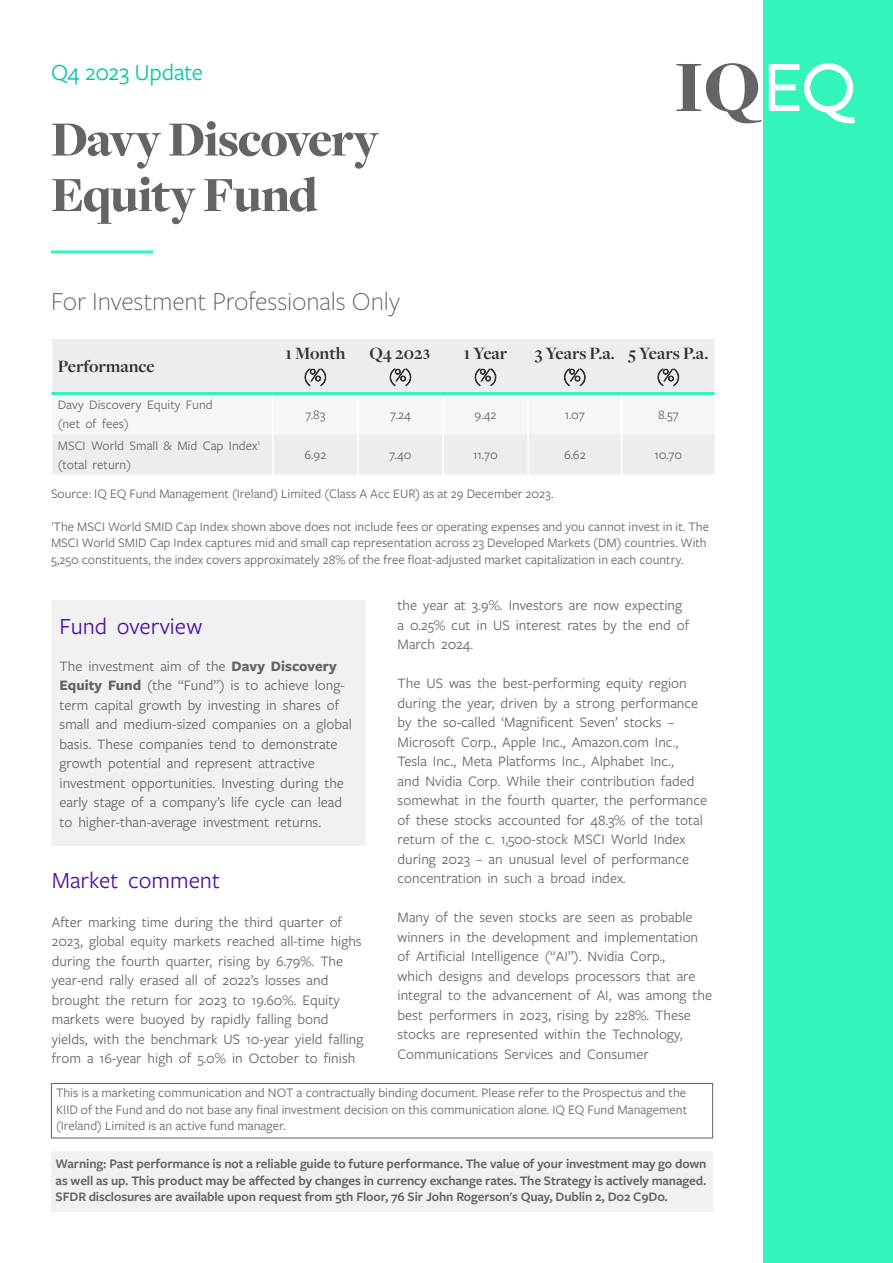
<style>
.page{position:relative;width:893px;height:1263px;background:#fff}
.page>*{position:absolute;margin:0;border:0;box-sizing:border-box;transform-origin:0 0}
.t1{font:900 51px/55.5px "Freight Disp Pro";letter-spacing:-.025em;color:#646464}
.t2{font:300 27px "Freight Sans Pro";letter-spacing:-.005em;color:#636363}
.t3{font:24px "Freight Sans Pro";color:#4c12a1}
.t4{font:24px "Freight Sans Pro";letter-spacing:-.005em;color:#00c6a0}
.t5{font:700 18px/21.6px "Freight Disp Pro";color:#333;text-align:center}
.t6{font:15px/19.5px "Freight Sans Pro";color:#646464}
.t7{font:13.5px/16.5px "Freight Sans Pro";color:#646464}
.t8{font:600 13.5px/16.5px "Freight Sans Pro";letter-spacing:-.01em;color:#646464;text-align:justify}
.s1{font-family:"Minion Pro";font-size:15px}
.s2{font-weight:700}
</style>
<div class="page">
<div style="left:763px;top:0;width:130px;height:1263px;background:#33f4bb"></div>
<svg style="left:676px;top:63px;width:86px;height:60px"></svg>
<svg style="left:769px;top:63px;width:86px;height:60px"></svg>
<div style="left:52px;top:339px;width:663px;height:135px;background:#ededee"></div>
<div style="left:52px;top:395px;width:663px;height:39px;background:#f6f6f6"></div>
<hr style="left:273px;top:392px;width:85px;height:3px;background:#33f4bb">
<hr style="left:358px;top:392px;width:85px;height:3px;background:#33f4bb">
<hr style="left:443px;top:392px;width:85px;height:3px;background:#33f4bb">
<hr style="left:528px;top:392px;width:94px;height:3px;background:#33f4bb">
<hr style="left:622px;top:392px;width:93px;height:3px;background:#33f4bb">
<hr style="left:357px;top:395px;width:2px;height:39px;background:#fff">
<hr style="left:442px;top:395px;width:2px;height:39px;background:#fff">
<hr style="left:527px;top:395px;width:2px;height:39px;background:#fff">
<hr style="left:621px;top:395px;width:1px;height:39px;background:#fff">
<hr style="left:357px;top:434px;width:2px;height:41px;background:#fff">
<hr style="left:442px;top:434px;width:2px;height:41px;background:#fff">
<hr style="left:527px;top:434px;width:2px;height:41px;background:#fff">
<hr style="left:621px;top:434px;width:1px;height:41px;background:#fff">
<hr style="left:51px;top:392px;width:222px;height:3px;background:#33f4bb">
<hr style="left:272px;top:395px;width:2px;height:39px;background:#fff">
<hr style="left:51px;top:434px;width:2px;height:41px;background:#fff">
<hr style="left:272px;top:434px;width:2px;height:41px;background:#fff">
<div style="left:51px;top:600px;width:315px;height:245px;background:#f1f1f2"></div>
<hr style="left:51px;top:250px;width:102px;height:3px;background:#33f4bb">
<div style="left:51px;top:1083px;width:662px;height:55px;border:1px solid #646464"></div>
<div style="left:51px;top:1151px;width:662px;height:61px;background:#f1f1f2"></div>
<h3 class="t4" style="left:51px;top:56px;width:154px">Q4 2023 Update</h3>
<h1 class="t1" style="left:51px;top:111px;width:329px">Davy Discovery<br>Equity Fund</h1>
<h2 class="t2" style="left:51px;top:284px;width:351px">For Investment Professionals Only</h2>
<p class="t5" style="left:58px;top:355px;width:98px">Performance</p>
<p class="t5" style="left:285px;top:342px;width:62px">1 Month (%)</p>
<p class="t5" style="left:369px;top:342px;width:62px">Q4 202<span class="s1">3 </span>(%)</p>
<p class="t5" style="left:464px;top:342px;width:45px">1 Year (%)</p>
<p class="t5" style="left:535px;top:342px;width:82px">3 Years P.a. (%)</p>
<p class="t5" style="left:628px;top:342px;width:82px">5 Years P.a. (%)</p>
<p class="t7" style="left:58px;top:394px;width:156px;line-height:19.5px">Davy Discovery Equity Fund (net of fees)</p>
<p class="t7" style="left:305px;top:405px;width:22px">7.83</p>
<p class="t7" style="left:390px;top:405px;width:22px">7.24</p>
<p class="t7" style="left:474px;top:405px;width:24px">9.42</p>
<p class="t7" style="left:565px;top:405px;width:21px">1.07</p>
<p class="t7" style="left:658px;top:405px;width:22px">8.57</p>
<p class="t7" style="left:58px;top:435px;width:204px;line-height:19.5px">MSCI World Small &amp; Mid Cap Index<sup>1 </sup>(total return)</p>
<p class="t7" style="left:305px;top:446px;width:23px">6.92</p>
<p class="t7" style="left:389px;top:446px;width:24px">7.40</p>
<p class="t7" style="left:473px;top:446px;width:26px">11.70</p>
<p class="t7" style="left:564px;top:446px;width:23px">6.62</p>
<p class="t7" style="left:654px;top:446px;width:29px">10.70</p>
<p class="t7" style="left:51px;top:485px;width:504px">Source: IQ EQ Fund Management (Ireland) Limited (Class A Acc EUR) as at 29 December 2023.</p>
<p class="t7" style="left:51px;top:518px;width:660px"><sup>1</sup>The MSCI World SMID Cap Index shown above does not include fees or operating expenses and you cannot invest in it. The<br>MSCI World SMID Cap Index captures mid and small cap representation across 23 Developed Markets (DM) countries. With<br>5,250 constituents, the index covers approximately 28% of the free float-adjusted market capitalization in each country.</p>
<h3 class="t3" style="left:60px;top:610px;width:144px">Fund overview</h3>
<p class="t6" style="left:60px;top:655px;width:294px">The investment aim of the <span class="s2">Davy Discovery Equity Fund</span> (the “Fund”) is to achieve long&shy;term capital growth by investing in shares of small and medium-sized companies on a global basis. These companies tend to demonstrate growth potential and represent attractive investment opportunities. Investing during the early stage of a company’s life cycle can lead to higher-than-average investment returns.</p>
<h3 class="t3" style="left:52px;top:864px;width:170px">Market comment</h3>
<p class="t6" style="left:52px;top:911px;width:313px">After marking time during the third quarter of 2023, global equity markets reached all-time highs during the fourth quarter, rising by 6.79%. The year-end rally erased all of 2022’s losses and brought the return for 2023 to 19.60%. Equity markets were buoyed by rapidly falling bond yields, with the benchmark US 10-year yield falling from a 16-year high of 5.0% in October to finish</p>
<p class="t6" style="left:398px;top:595px;width:293px">the year at 3.9%. Investors are now expecting a 0.25% cut in US interest rates by the end of<br>March 2024.</p>
<p class="t6" style="left:398px;top:673px;width:311px">The US was the best-performing equity region during the year, driven by a strong performance by the so-called ‘Magnificent Seven’ stocks – Microsoft Corp., Apple Inc., Amazon.com Inc., Tesla Inc., Meta Platforms Inc., Alphabet Inc.,<br>and Nvidia Corp. While their contribution faded somewhat in the fourth quarter, the performance of these stocks accounted for 48.3% of the total return of the c. 1,500-stock MSCI World Index during 2023 – an unusual level of performance concentration in such a broad index.</p>
<p class="t6" style="left:398px;top:907px;width:316px">Many of the seven stocks are seen as probable winners in the development and implementation of Artificial Intelligence (“AI”). Nvidia Corp.,<br>which designs and develops processors that are integral to the advancement of AI, was among the best performers in 2023, rising by 228%. These stocks are represented within the Technology, Communications Services and Consumer</p>
<p class="t7" style="left:56px;top:1084px;width:633px;text-align:justify">This is a marketing communication and NOT a contractually binding document. Please refer to the Prospectus and the KIID of the Fund and do not base any final investment decision on this communication alone. IQ EQ Fund Management (Ireland) Limited is an active fund manager.</p>
<p class="t8" style="left:56px;top:1155px;width:652px">Warning: Past performance is not a reliable guide to future performance. The value of your investment may go down as well as up. This product may be affected by changes in currency exchange rates. The Strategy is actively managed.<br>SFDR disclosures are available upon request from 5th Floor, 76 Sir John Rogerson's Quay, Dublin 2, D02 C9D0.</p>
</div>
